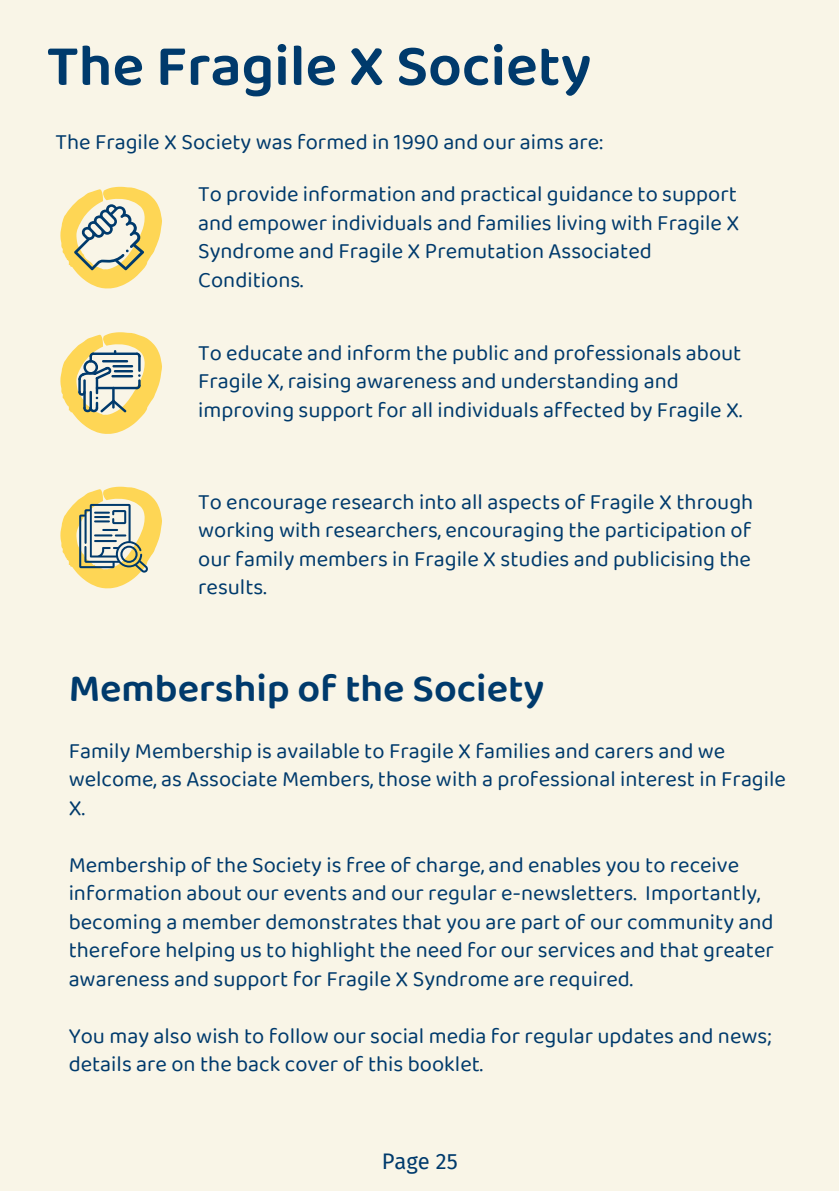
<style>
.page{position:relative;width:839px;height:1191px;background:#fff}
.page>*{position:absolute;margin:0;border:0;box-sizing:border-box;transform-origin:0 0}
.t1{font:600 59.2px "Baloo 2";color:#003a6c}
.t2{font:600 40px "Baloo 2";color:#003a6c}
.t3{font:22px/28.4px "Baloo 2";color:#003a6c}
.t4{font:22px "Fira Sans";color:#003a6c}
</style>
<div class="page">
<div style="left:0;top:0;width:838px;height:1191px;background:#f9f5e7"></div>
<svg style="left:60px;top:487px;width:102px;height:102px"></svg>
<svg style="left:60px;top:187px;width:102px;height:102px"></svg>
<svg style="left:60px;top:332px;width:102px;height:102px"></svg>
<h1 class="t1" style="left:47px;top:30px;width:546px">The Fragile X Society</h1>
<p class="t3" style="left:56px;top:128px;width:549px">The Fragile X Society was formed in 1990 and our aims are:</p>
<p class="t3" style="left:198px;top:179px;width:542px">To provide information and practical guidance to support and empower individuals and families living with Fragile X Syndrome and Fragile X Premutation Associated Conditions.</p>
<p class="t3" style="left:198px;top:338px;width:545px">To educate and inform the public and professionals about<br>Fragile X, raising awareness and understanding and improving support for all individuals affected by Fragile X.</p>
<p class="t3" style="left:198px;top:487px;width:556px;text-align:justify">To encourage research into all aspects of Fragile X through working with researchers, encouraging the participation of our family members in Fragile X studies and publicising the results.</p>
<h2 class="t2" style="left:69px;top:664px;width:477px">Membership of the Society</h2>
<p class="t3" style="left:69px;top:736px;width:718px">Family Membership is available to Fragile X families and carers and we welcome, as Associate Members, those with a professional interest in Fragile<br>X.</p>
<p class="t3" style="left:69px;top:850px;width:706px">Membership of the Society is free of charge, and enables you to receive information about our events and our regular e-newsletters. Importantly, becoming a member demonstrates that you are part of our community and therefore helping us to highlight the need for our services and that greater awareness and support for Fragile X Syndrome are required.</p>
<p class="t3" style="left:69px;top:1021px;width:704px">You may also wish to follow our social media for regular updates and news; details are on the back cover of this booklet.</p>
<p class="t4" style="left:382px;top:1148px;width:77px">Page 25</p>
</div>
